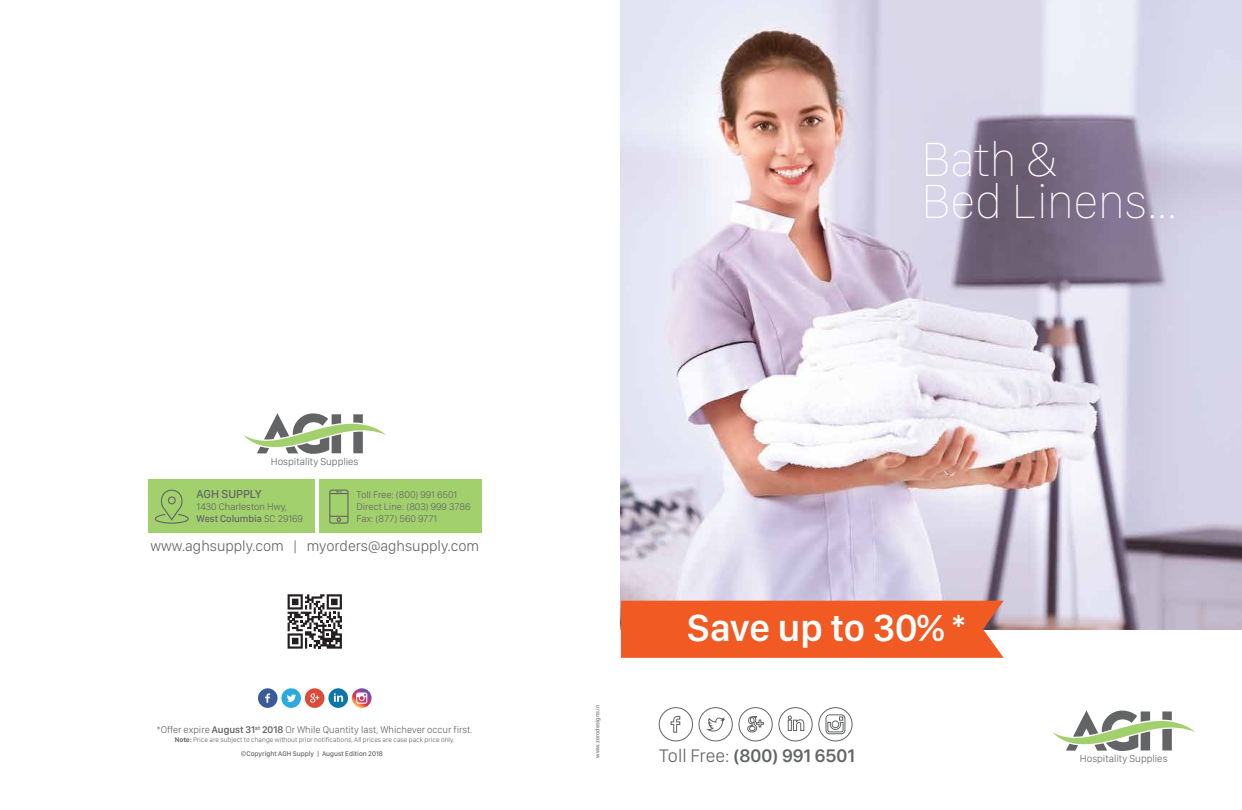
<style>
.page{position:relative;width:1242px;height:810px;background:#fff}
.page>*{position:absolute;margin:0;border:0;box-sizing:border-box;transform-origin:0 0}
.t1{font:200 50px/42px "San Francisco Display";color:#fff}
.t2{font:600 38.9px "San Francisco Display";color:#fff}
.t3{font:600 18.8px "San Francisco Display";color:#636466}
.t4{font:300 15.2px "San Francisco Display";color:#636466}
.t5{font:500 12px "San Francisco Display";color:#636466}
.t6{font:300 10.4px "San Francisco Display";color:#636466}
.t7{font:300 10px/12px "San Francisco Display";color:#636466}
.t8{font:300 7px/14.2px "San Francisco Display";color:#636466}
.t9{font:500 6px "San Francisco Display";color:#77787b}
.s1{font-weight:500}
.s2{font-weight:600}
.s3{font-weight:700}
.s4{font-weight:300}
</style>
<div class="page">
<svg style="left:243px;top:413px;width:143px;height:40px"></svg>
<div style="left:318px;top:479px;width:163px;height:53px;background:#a2d06d"></div>
<div style="left:148px;top:479px;width:167px;height:53px;background:#a2d06d"></div>
<svg style="left:155px;top:489px;width:34px;height:34px"></svg>
<svg style="left:329px;top:489px;width:19px;height:34px"></svg>
<svg style="left:258px;top:688px;width:66px;height:19px"></svg>
<svg style="left:328px;top:687px;width:20px;height:20px"></svg>
<svg style="left:334px;top:692px;width:9px;height:9px"></svg>
<svg style="left:352px;top:687px;width:19px;height:20px"></svg>
<svg style="left:356px;top:692px;width:11px;height:11px"></svg>
<svg style="left:287px;top:594px;width:55px;height:54px"></svg>
<img style="left:621px;top:0;width:620px;height:628px">
<svg style="left:1052px;top:710px;width:142px;height:40px"></svg>
<div style="left:658px;top:707px;width:34px;height:33px;border:1px solid #636466;border-radius:50%"></div>
<svg style="left:670px;top:715px;width:10px;height:17px"></svg>
<div style="left:698px;top:707px;width:34px;height:33px;border:1px solid #636466;border-radius:50%"></div>
<svg style="left:706px;top:717px;width:19px;height:14px"></svg>
<div style="left:738px;top:707px;width:34px;height:33px;border:1px solid #636466;border-radius:50%"></div>
<svg style="left:747px;top:716px;width:16px;height:16px"></svg>
<div style="left:778px;top:707px;width:34px;height:33px;border:1px solid #636466;border-radius:50%"></div>
<svg style="left:787px;top:715px;width:17px;height:15px"></svg>
<div style="left:818px;top:707px;width:34px;height:33px;border:1px solid #636466;border-radius:50%"></div>
<svg style="left:825px;top:714px;width:20px;height:19px"></svg>
<div style="left:621px;top:600px;width:382px;height:57px;background:#f15a22"></div>
<p class="t6" style="left:271px;top:454px;width:89px">Hospitality Supplies</p>
<p class="t5" style="left:196px;top:486px;width:66px">AGH SUPPLY</p>
<p class="t7" style="left:196px;top:500px;width:108px">1430 Charleston Hwy,<br><span class="s1">West Columbia</span> SC 29169</p>
<p class="t7" style="left:356px;top:488px;width:116px">Toll Free: (800) 991 6501<br>Direct Line: (803) 999 3786<br>Fax: (877) 560 9771</p>
<h3 class="t4" style="left:150px;top:536px;width:330px">www.aghsupply.com | myorders@aghsupply.com</h3>
<p class="t7" style="left:157px;top:723px;width:317px">*Offer expire <span class="s2">August 31</span><sup>st</sup> <span class="s2">2018</span> Or While Quantity last, Whichever occur first.</p>
<p class="t8" style="left:241px;top:731px;width:215px;text-indent:-66px"><span class="s3">Note:</span> Price are subject to change without prior notifications, All prices are case pack price only. <span class="s1">©Copyright AGH Supply | August Edition 2018</span></p>
<h1 class="t1" style="left:921px;top:136px;width:257px">Bath &amp;<br>Bed Linens...</h1>
<p class="t9" style="left:593px;top:757px;width:55px;rotate:-90deg">www.zerodesigns.in</p>
<h2 class="t2" style="left:687px;top:602px;width:280px">Save up to 30% *</h2>
<h3 class="t3" style="left:659px;top:743px;width:197px"><span class="s4">Toll Free:</span> (800) 991 6501</h3>
<p class="t6" style="left:1079px;top:751px;width:89px">Hospitality Supplies</p>
</div>
